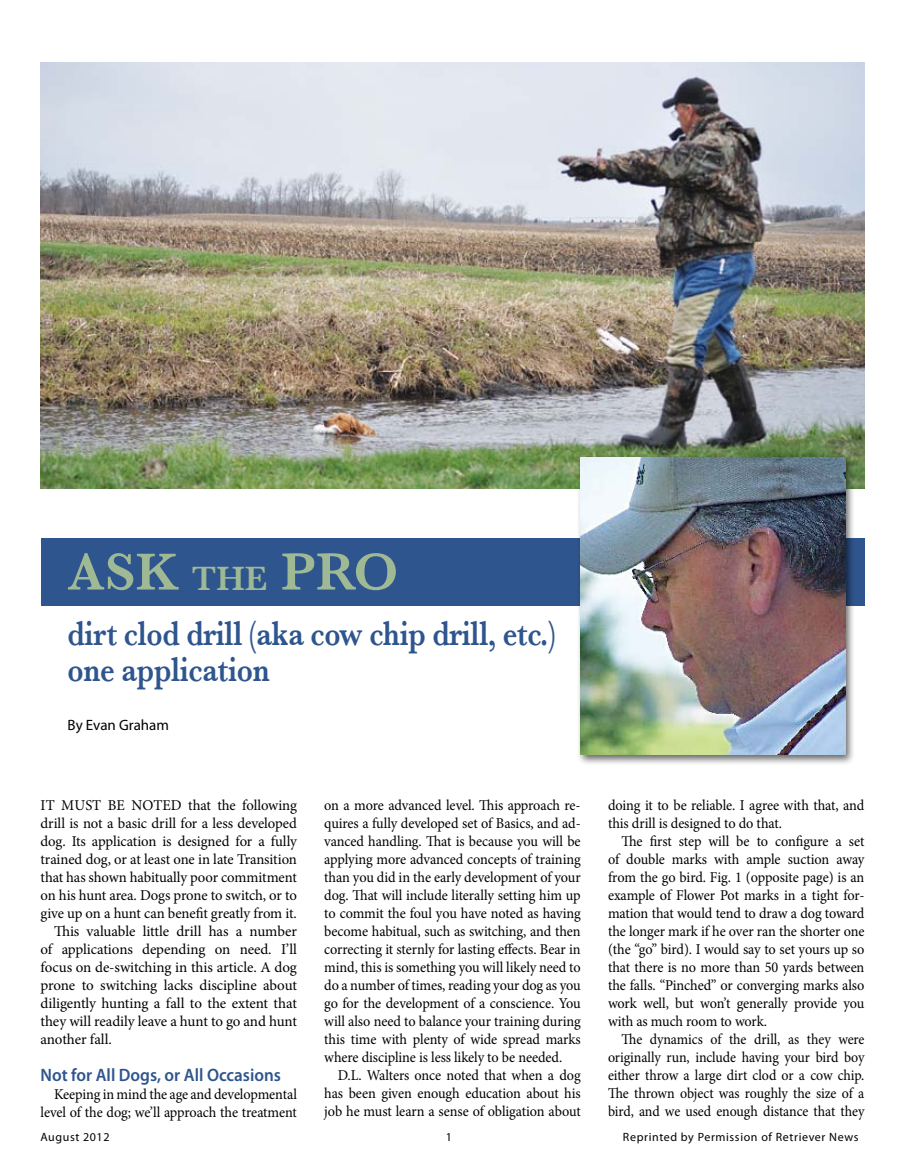
<style>
.page{position:relative;width:905px;height:1175px;background:#fff}
.page>*{position:absolute;margin:0;border:0;box-sizing:border-box;transform-origin:0 0}
.t1{font:600 54px "Baskerville";color:#9fb995}
.t2{font:600 36px/36px "Baskerville";letter-spacing:-.01em;color:#2f558e;scale:.8 1}
.t3{font:600 18px "Myriad Pro";color:#2f558e;scale:.95 1}
.t4{font:15px/18px "Minion Pro";letter-spacing:-.01em;color:#000;text-align:justify;scale:.95 1}
.t5{font:15px "Minion Pro";letter-spacing:-.01em;color:#000}
.t6{font:15px/18px "Minion Pro";letter-spacing:-.01em;color:#000;text-align:justify;scale:.93 1}
.t7{font:15px "Myriad Pro";color:#000}
.t8{font:12px "Myriad Pro";letter-spacing:.05em;color:#000}
.s1{font-size:34.5px}
</style>
<div class="page">
<div style="left:40px;top:538px;width:824px;height:68px;background:#2f558e"></div>
<img style="left:40px;top:62px;width:824px;height:426px">
<div style="left:577px;top:454px;width:278px;height:311px;background:#000;opacity:.6"></div>
<img style="left:580px;top:458px;width:265px;height:297px">
<h1 class="t1" style="left:68px;top:540px;width:332px">ASK <span class="s1">THE</span> PRO</h1>
<h2 class="t2" style="left:68px;top:615px;width:612px">dirt clod drill (aka cow chip drill, etc.) one application</h2>
<p class="t7" style="left:68px;top:715px;width:103px">By Evan Graham</p>
<p class="t5" style="left:41px;top:795px;width:258px">It must be noted that the following</p>
<p class="t5" style="left:40px;top:813px;width:258px">drill is not a basic drill for a less developed</p>
<p class="t5" style="left:40px;top:831px;width:258px">dog. Its application is designed for a fully</p>
<p class="t5" style="left:40px;top:849px;width:258px">trained dog, or at least one in late Transition</p>
<p class="t5" style="left:40px;top:867px;width:258px">that has shown habitually poor commitment</p>
<p class="t5" style="left:40px;top:885px;width:258px">on his hunt area. Dogs prone to switch, or to</p>
<p class="t5" style="left:40px;top:903px;width:258px">give up on a hunt can benefit greatly from it.</p>
<p class="t5" style="left:54px;top:921px;width:244px">This valuable little drill has a number</p>
<p class="t5" style="left:40px;top:939px;width:258px">of applications depending on need. I’ll</p>
<p class="t5" style="left:40px;top:957px;width:258px">focus on de-switching in this article. A dog</p>
<p class="t5" style="left:40px;top:975px;width:258px">prone to switching lacks discipline about</p>
<p class="t5" style="left:40px;top:993px;width:258px">diligently hunting a fall to the extent that</p>
<p class="t5" style="left:40px;top:1011px;width:258px">they will readily leave a hunt to go and hunt</p>
<p class="t5" style="left:40px;top:1029px;width:73px">another fall.</p>
<p class="t3" style="left:40px;top:1063px;width:255px">Not for All Dogs, or All Occasions</p>
<p class="t4" style="left:41px;top:1085px;width:271px;text-align:right">Keeping in mind the age and developmental level of the dog; we’ll approach the treatment</p>
<p class="t4" style="left:324px;top:796px;width:271px">on a more advanced level. This approach re&shy;quires a fully developed set of Basics, and ad&shy;vanced handling. That is because you will be applying more advanced concepts of training than you did in the early development of your dog. That will include literally setting him up to commit the foul you have noted as having become habitual, such as switching, and then correcting it sternly for lasting effects. Bear in mind, this is something you will likely need to do a number of times, reading your dog as you go for the development of a conscience. You will also need to balance your training during this time with plenty of wide spread marks where discipline is less likely to be needed.</p>
<p class="t4" style="left:324px;top:1066px;width:271px;text-indent:13px">D.L. Walters once noted that when a dog has been given enough education about his job he must learn a sense of obligation about</p>
<p class="t4" style="left:608px;top:796px;width:271px">doing it to be reliable. I agree with that, and this drill is designed to do that.</p>
<p class="t4" style="left:608px;top:832px;width:271px;text-indent:13px">The first step will be to configure a set of double marks with ample suction away from the go bird. Fig. 1 (opposite page) is an example of Flower Pot marks in a tight for&shy;mation that would tend to draw a dog toward the longer mark if he over ran the shorter one (the “go” bird). I would say to set yours up so that there is no more than 50 yards between the falls. “Pinched” or converging marks also work well, but won’t generally provide you with as much room to work.</p>
<p class="t6" style="left:608px;top:1030px;width:277px;text-indent:14px">The dynamics of the drill, as they were originally run, include having your bird boy either throw a large dirt clod or a cow chip.<br>The thrown object was roughly the size of a bird, and we used enough distance that they</p>
<p class="t8" style="left:40px;top:1129px;width:71px">August 2012</p>
<p class="t8" style="left:446px;top:1129px;width:8px">1</p>
<p class="t8" style="left:623px;top:1129px;width:237px">Reprinted by Permission of Retriever News</p>
</div>
